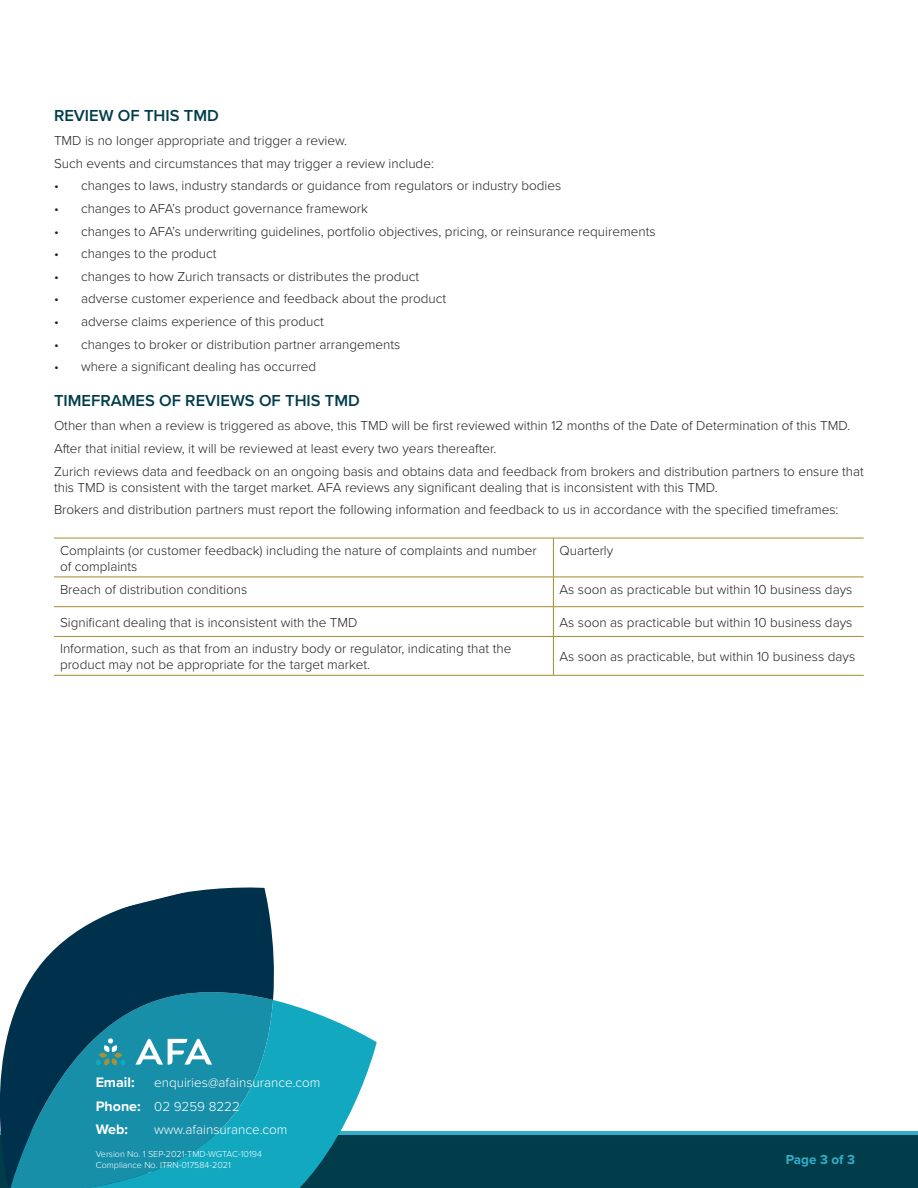
<style>
.page{position:relative;width:918px;height:1188px;background:#fff}
.page>*{position:absolute;margin:0;border:0;box-sizing:border-box;transform-origin:0 0}
.Body{font:600 16.5px "Proxima Nova";color:#013c4b}
.Body_Header{font:600 16.5px "Proxima Nova";color:#013c4b}
.t1{font:700 14.25px "Proxima Nova";color:#fff}
.Body-2{font:300 13.5px/16.2px "Proxima Nova";color:#231f20}
.t2{font:300 13.5px/23.5px "Proxima Nova";color:#fff}
.t3{font:700 13.5px "Proxima Nova";color:#32afc8}
.t4{font:300 9px/10.8px "Proxima Nova";color:#fff}
.s1{font-weight:700;font-size:14.25px}
</style>
<div class="page">
<div style="left:0;top:1131px;width:918px;height:57px;background:#32afc8"></div>
<div style="left:1px;top:1135px;width:917px;height:53px;background:#013c4b"></div>
<svg style="left:0;top:887px;width:274px;height:300px;fill:#00314c"></svg>
<svg style="left:9px;top:1000px;width:368px;height:188px;background:#1e8ca3"></svg>
<svg style="left:135px;top:1038px;width:77px;height:27px"></svg>
<svg style="left:114px;top:1053px;width:8px;height:5px"></svg>
<div style="left:99px;top:1053px;width:8px;height:5px;background:#a79137;border-radius:50%"></div>
<svg style="left:96px;top:1058px;width:31px;height:8px"></svg>
<svg style="left:103px;top:1038px;width:15px;height:14px"></svg>
<hr style="left:0;top:1135px;width:1px;height:53px;background:#013c4b">
<hr style="left:54px;top:538px;width:499px;height:1px;background:#a38d31">
<hr style="left:553px;top:538px;width:311px;height:1px;background:#a38d31">
<hr style="left:553px;top:538px;width:1px;height:39px;background:#a38d31">
<hr style="left:54px;top:577px;width:499px;height:1px;background:#a38d31">
<hr style="left:553px;top:577px;width:311px;height:1px;background:#a38d31">
<hr style="left:54px;top:606px;width:499px;height:1px;background:#a38d31">
<hr style="left:553px;top:606px;width:311px;height:1px;background:#a38d31">
<svg style="left:553px;top:577px;width:1px;height:59px"></svg>
<hr style="left:54px;top:636px;width:499px;height:1px;background:#a38d31">
<hr style="left:553px;top:636px;width:311px;height:1px;background:#a38d31">
<hr style="left:553px;top:637px;width:1px;height:38px;background:#a38d31">
<hr style="left:54px;top:675px;width:499px;height:1px;background:#a38d31">
<hr style="left:553px;top:675px;width:311px;height:1px;background:#a38d31">
<p class="Body_Header" style="left:54px;top:103px;width:166px">REVIEW OF THIS TMD</p>
<p class="Body-2" style="left:54px;top:132px;width:295px">TMD is no longer appropriate and trigger a review.</p>
<p class="Body-2" style="left:54px;top:155px;width:381px">Such events and circumstances that may trigger a review include:</p>
<p class="Body-2" style="left:54px;top:177px;width:509px">• changes to laws, industry standards or guidance from regulators or industry bodies</p>
<p class="Body-2" style="left:54px;top:200px;width:316px">• changes to AFA’s product governance framework</p>
<p class="Body-2" style="left:54px;top:222px;width:603px">• changes to AFA’s underwriting guidelines, portfolio objectives, pricing, or reinsurance requirements</p>
<p class="Body-2" style="left:54px;top:245px;width:164px">• changes to the product</p>
<p class="Body-2" style="left:54px;top:267px;width:367px">• changes to how Zurich transacts or distributes the product</p>
<p class="Body-2" style="left:54px;top:290px;width:394px">• adverse customer experience and feedback about the product</p>
<p class="Body-2" style="left:54px;top:313px;width:271px">• adverse claims experience of this product</p>
<p class="Body-2" style="left:54px;top:335px;width:348px">• changes to broker or distribution partner arrangements</p>
<p class="Body-2" style="left:54px;top:358px;width:264px">• where a significant dealing has occurred</p>
<p class="Body" style="left:54px;top:388px;width:307px">TIMEFRAMES OF REVIEWS OF THIS TMD</p>
<p class="Body-2" style="left:54px;top:417px;width:798px">Other than when a review is triggered as above, this TMD will be first reviewed within 12 months of the Date of Determination of this TMD.</p>
<p class="Body-2" style="left:54px;top:440px;width:444px">After that initial review, it will be reviewed at least every two years thereafter.</p>
<p class="Body-2" style="left:54px;top:462px;width:811px">Zurich reviews data and feedback on an ongoing basis and obtains data and feedback from brokers and distribution partners to ensure that this TMD is consistent with the target market. AFA reviews any significant dealing that is inconsistent with this TMD.</p>
<p class="Body-2" style="left:54px;top:501px;width:786px">Brokers and distribution partners must report the following information and feedback to us in accordance with the specified timeframes:</p>
<p class="Body-2" style="left:60px;top:541px;width:478px">Complaints (or customer feedback) including the nature of complaints and number of complaints</p>
<p class="Body-2" style="left:559px;top:541px;width:55px">Quarterly</p>
<p class="Body-2" style="left:60px;top:580px;width:189px">Breach of distribution conditions</p>
<p class="Body-2" style="left:559px;top:580px;width:294px">As soon as practicable but within 10 business days</p>
<p class="Body-2" style="left:60px;top:614px;width:299px">Significant dealing that is inconsistent with the TMD</p>
<p class="Body-2" style="left:559px;top:614px;width:294px">As soon as practicable but within 10 business days</p>
<p class="Body-2" style="left:60px;top:640px;width:453px">Information, such as that from an industry body or regulator, indicating that the product may not be appropriate for the target market.</p>
<p class="Body-2" style="left:559px;top:648px;width:297px">As soon as practicable, but within 10 business days</p>
<p class="t1" style="left:96px;top:1072px;width:40px">Email:</p>
<p class="t2" style="left:96px;top:1070px;width:226px;text-indent:59px">enquiries@afainsurance.com<br><span class="s1">Phone:</span> 02 9259 8222</p>
<p class="t1" style="left:96px;top:1119px;width:34px">Web:</p>
<p class="t2" style="left:154px;top:1117px;width:135px">www.afainsurance.com</p>
<p class="t4" style="left:96px;top:1148px;width:168px">Version No. 1 SEP-2021-TMD-WGTAC-10194<br>Compliance No. ITRN-017584-2021</p>
<p class="t3" style="left:786px;top:1150px;width:71px">Page 3 of 3</p>
</div>
